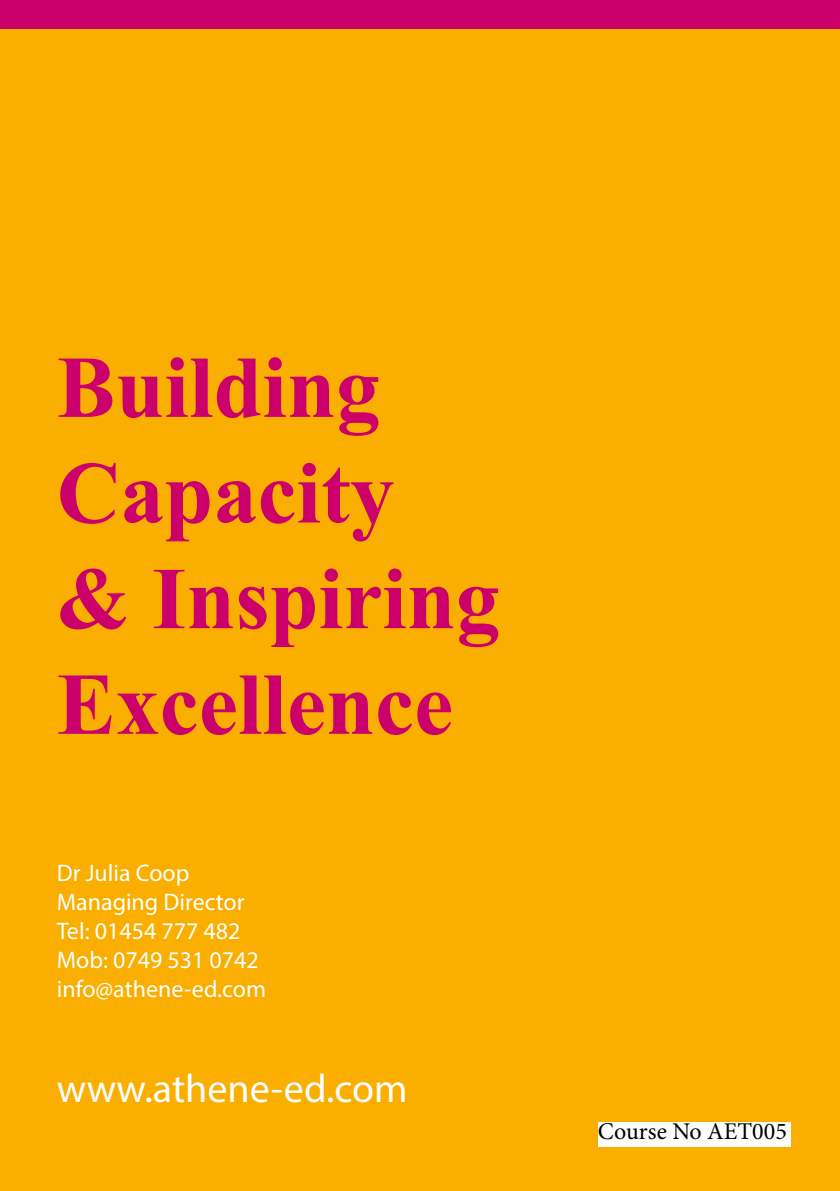
<style>
.page{position:relative;width:840px;height:1191px;background:#fff}
.page>*{position:absolute;margin:0;border:0;box-sizing:border-box;transform-origin:0 0}
.t1{font:700 88px/105.6px "Times New Roman";color:#cc006a}
.t2{font:40px "Myriad Pro";color:#fff}
.t3{font:24px/28.8px "Myriad Pro";color:#fff}
.t4{font:24px "Minion Pro";color:#000}
</style>
<div class="page">
<div style="left:0;top:0;width:839px;height:1191px;background:#f9ae00"></div>
<div style="left:0;top:0;width:839px;height:28px;background:#cc006a"></div>
<div style="left:597px;top:1122px;width:193px;height:24px;background:#fffefc"></div>
<h1 class="t1" style="left:57px;top:334px;width:444px">Building<br>Capacity<br>&amp; Inspiring<br>Excellence</h1>
<p class="t3" style="left:57px;top:858px;width:211px">Dr Julia Coop<br>Managing Director<br>Tel: 01454 777 482<br>Mob: 0749 531 0742 info@athene-ed.com</p>
<h2 class="t2" style="left:57px;top:1064px;width:352px">www.athene-ed.com</h2>
<p class="t4" style="left:597px;top:1115px;width:190px">Course No AET005</p>
</div>
